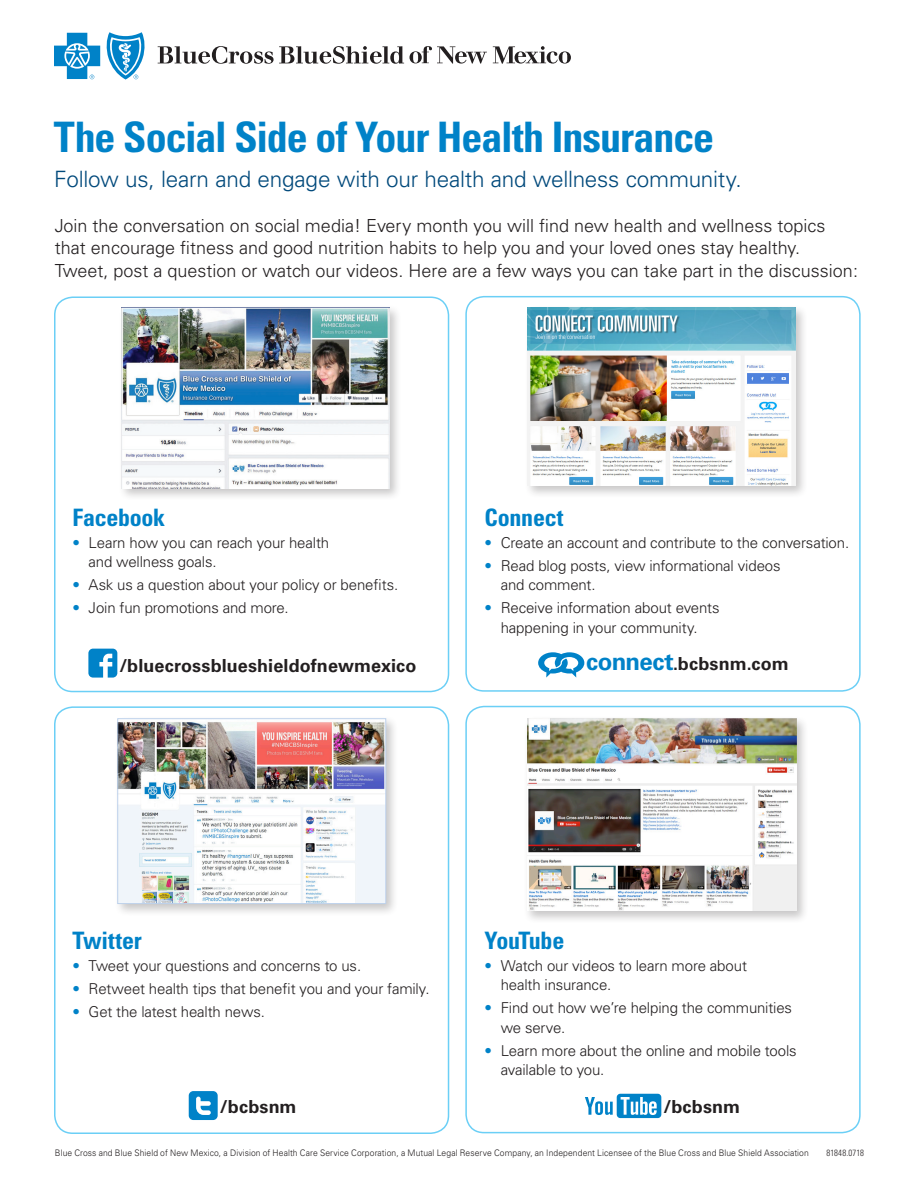
<style>
.page{position:relative;width:918px;height:1188px;background:#fff}
.page>*{position:absolute;margin:0;border:0;box-sizing:border-box;transform-origin:0 0}
.H_1_-_H_E_A_D_L_I_N{font:700 condensed 42px "Univers LT Std";letter-spacing:-.025em;color:#0082c8}
.t1{font:700 condensed 24px "Univers LT Std";letter-spacing:-.01em;color:#0082c8}
.t2{font:700 condensed 24px "Univers LT Std";letter-spacing:-.035em;color:#0082c8}
.H_2_-_S_U_B_H_E_A_D{font:300 22.5px "Univers LT Std";letter-spacing:-.01em;color:#00497b}
.t3{font:300 18px/22.5px "Univers LT Std";color:#231f20}
.t4{font:700 18px "Univers LT Std";letter-spacing:.005em;color:#231f20}
.t5{font:300 15px/19.5px "Univers LT Std";letter-spacing:-.01em;color:#231f20}
.t6{font:300 9px "Univers LT Std";letter-spacing:.01em;color:#231f20;scale:.95 1}
.t7{font:300 condensed 9px "Univers LT Std";letter-spacing:.015em;color:#231f20;scale:.96 1}
.s1{color:#0082c8}
.s2{font-size:24px;color:#0082c8}
</style>
<div class="page">
<svg style="left:189px;top:1091px;width:29px;height:29px"></svg>
<svg style="left:585px;top:1094px;width:76px;height:24px"></svg>
<div style="left:54px;top:297px;width:395px;height:395px;border:2px solid #6bcff6;border-radius:18px"></div>
<div style="left:465px;top:296px;width:396px;height:396px;border:2px solid #6bcff6;border-radius:18px"></div>
<div style="left:465px;top:706px;width:396px;height:427px;border:2px solid #6bcff6;border-radius:18px"></div>
<div style="left:54px;top:706px;width:395px;height:428px;border:2px solid #6bcff6;border-radius:18px"></div>
<div style="left:118px;top:304px;width:284px;height:197px;background:#231f20;opacity:.25"></div>
<img style="left:122px;top:308px;width:267px;height:180px">
<div style="left:114px;top:715px;width:285px;height:201px;background:#231f20;opacity:.25"></div>
<img style="left:120px;top:720px;width:264px;height:182px">
<div style="left:118px;top:718px;width:268px;height:186px;border:1px solid #bdd1eb"></div>
<svg style="left:88px;top:649px;width:29px;height:29px"></svg>
<svg style="left:538px;top:652px;width:46px;height:26px"></svg>
<div style="left:524px;top:304px;width:284px;height:195px;background:#231f20;opacity:.25"></div>
<img style="left:527px;top:308px;width:269px;height:178px">
<svg style="left:158px;top:46px;width:246px;height:18px"></svg>
<svg style="left:410px;top:46px;width:77px;height:18px"></svg>
<svg style="left:493px;top:46px;width:78px;height:18px"></svg>
<svg style="left:54px;top:33px;width:46px;height:46px"></svg>
<svg style="left:106px;top:32px;width:39px;height:48px"></svg>
<div style="left:524px;top:715px;width:285px;height:209px;background:#231f20;opacity:.25"></div>
<img style="left:527px;top:718px;width:269px;height:47px">
<img style="left:527px;top:765px;width:269px;height:146px">
<p class="H_1_-_H_E_A_D_L_I_N" style="left:54px;top:111px;width:662px">The Social Side of Your Health Insurance</p>
<p class="H_2_-_S_U_B_H_E_A_D" style="left:54px;top:166px;width:689px">Follow us, learn and engage with our health and wellness community.</p>
<p class="t3" style="left:55px;top:214px;width:805px">Join the conversation on social media! Every month you will find new health and wellness topics that encourage fitness and good nutrition habits to help you and your loved ones stay healthy.<br>Tweet, post a question or watch our videos. Here are a few ways you can take part in the discussion:</p>
<p class="t1" style="left:72px;top:503px;width:94px">Facebook</p>
<p class="t5" style="left:89px;top:533px;width:242px;text-indent:-16px"><span class="s1">•</span> Learn how you can reach your health and wellness goals.</p>
<p class="t5" style="left:72px;top:575px;width:327px"><span class="s1">•</span> Ask us a question about your policy or benefits.</p>
<p class="t5" style="left:72px;top:598px;width:218px"><span class="s1">•</span> Join fun promotions and more.</p>
<p class="t4" style="left:119px;top:655px;width:299px">/bluecrossblueshieldofnewmexico</p>
<p class="t1" style="left:484px;top:503px;width:81px">Connect</p>
<p class="t5" style="left:484px;top:533px;width:366px"><span class="s1">•</span> Create an account and contribute to the conversation.</p>
<p class="t5" style="left:501px;top:556px;width:281px;text-indent:-16px"><span class="s1">•</span> Read blog posts, view informational videos and comment.</p>
<p class="t5" style="left:484px;top:598px;width:237px;text-align:center"><span class="s1">•</span> Receive information about events happening in your community.</p>
<p class="t4" style="left:586px;top:653px;width:204px"><span class="s2">connect</span>.bcbsnm.com</p>
<p class="t1" style="left:72px;top:926px;width:71px">Twitter</p>
<p class="t5" style="left:72px;top:956px;width:290px"><span class="s1">•</span> Tweet your questions and concerns to us.</p>
<p class="t5" style="left:72px;top:979px;width:359px"><span class="s1">•</span> Retweet health tips that benefit you and your family.</p>
<p class="t5" style="left:72px;top:1002px;width:194px"><span class="s1">•</span> Get the latest health news.</p>
<p class="t2" style="left:484px;top:926px;width:81px">YouTube</p>
<p class="t5" style="left:501px;top:956px;width:248px;text-indent:-16px"><span class="s1">•</span> Watch our videos to learn more about health insurance.</p>
<p class="t5" style="left:501px;top:998px;width:293px;text-indent:-16px"><span class="s1">•</span> Find out how we’re helping the communities we serve.</p>
<p class="t5" style="left:501px;top:1041px;width:298px;text-indent:-16px"><span class="s1">•</span> Learn more about the online and mobile tools available to you.</p>
<p class="t4" style="left:220px;top:1096px;width:78px">/bcbsnm</p>
<p class="t4" style="left:664px;top:1096px;width:78px">/bcbsnm</p>
<p class="t6" style="left:55px;top:1147px;width:795px">Blue Cross and Blue Shield of New Mexico, a Division of Health Care Service Corporation, a Mutual Legal Reserve Company, an Independent Licensee of the Blue Cross and Blue Shield Association</p>
<p class="t7" style="left:826px;top:1147px;width:41px">81848.0718</p>
</div>
